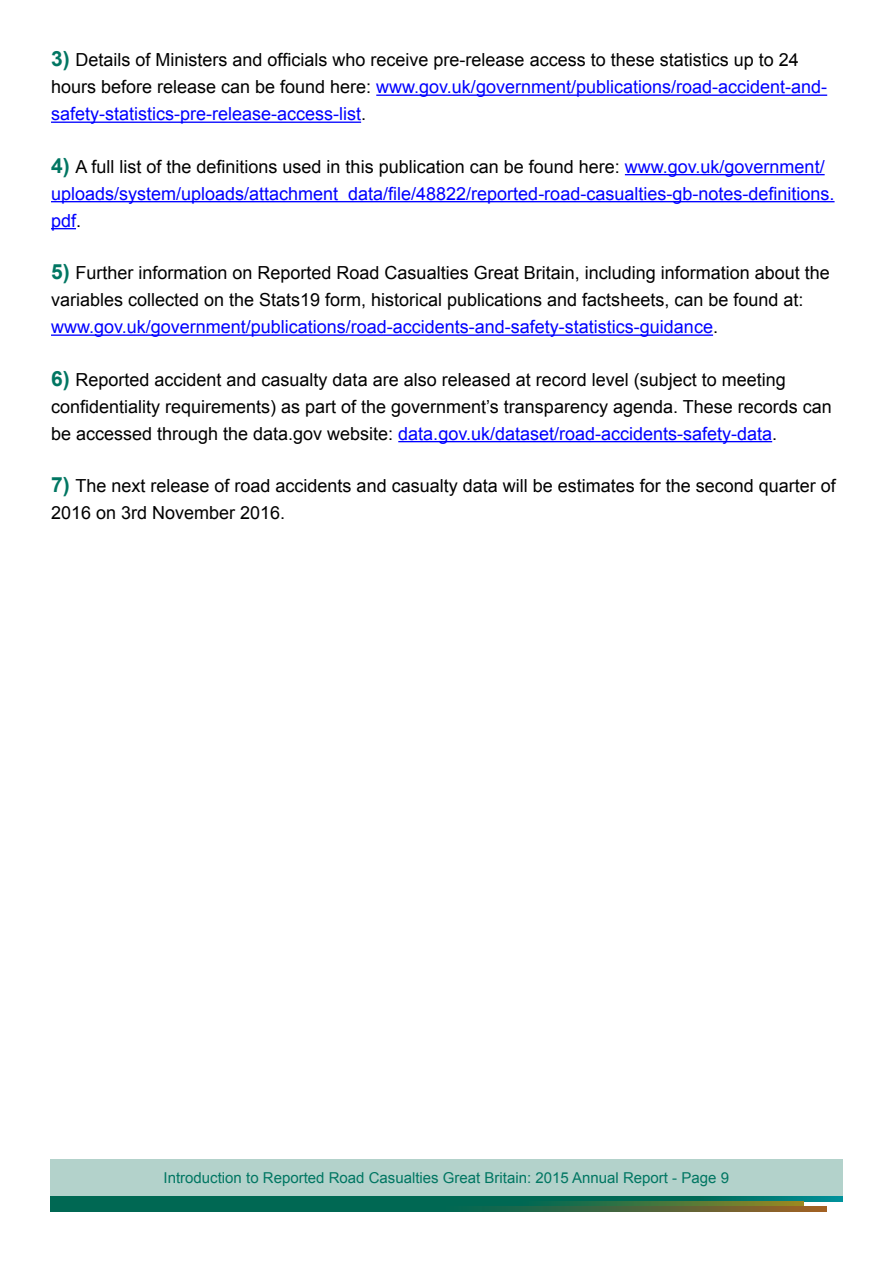
<style>
.page{position:relative;width:893px;height:1263px;background:#fff}
.page>*{position:absolute;margin:0;border:0;box-sizing:border-box;transform-origin:0 0}
.t1{font:18px/27px "Arial";color:#000}
.t2{font:18px/27px "Arial";color:#00f}
.t3{font:15px "Arial";color:#007662}
.s1{font-weight:700;font-size:21px;color:#007662}
.s2{color:#00f}
.s3{color:#000}
</style>
<div class="page">
<div style="left:50px;top:1160px;width:792px;height:36px;background:#b3d2cb"></div>
<svg style="left:50px;top:1196px;width:792px;height:5px;background:#006b59"></svg>
<svg style="left:50px;top:1201px;width:753px;height:5px;background:#1b6d4a"></svg>
<svg style="left:50px;top:1206px;width:777px;height:6px;background:#256647"></svg>
<hr style="left:376px;top:95px;width:451px;height:1px;background:#00f">
<hr style="left:51px;top:122px;width:310px;height:1px;background:#00f">
<hr style="left:625px;top:174px;width:200px;height:1px;background:#00f">
<hr style="left:51px;top:201px;width:783px;height:1px;background:#00f">
<svg style="left:51px;top:228px;width:25px;height:1px"></svg>
<hr style="left:51px;top:334px;width:662px;height:2px;background:#00f">
<hr style="left:398px;top:441px;width:374px;height:1px;background:#00f">
<p class="t1" style="left:51px;top:47px;width:778px"><span class="s1">3)</span> Details of Ministers and officials who receive pre-release access to these statistics up to 24 hours before release can be found here: <span class="s2">www.gov.uk/government/publications/road-accident-and&shy;safety-statistics-pre-release-access-list</span>.</p>
<p class="t2" style="left:51px;top:153px;width:785px"><span class="s1">4)</span> <span class="s3">A full list of the definitions used in this publication can be found here:</span> www.gov.uk/government/ uploads/system/uploads/attachment data/file/48822/reported-road-casualties-gb-notes-definitions. pdf<span class="s3">.</span></p>
<p class="t1" style="left:51px;top:260px;width:780px"><span class="s1">5)</span> Further information on Reported Road Casualties Great Britain, including information about the variables collected on the Stats19 form, historical publications and factsheets, can be found at: <span class="s2">www.gov.uk/government/publications/road-accidents-and-safety-statistics-guidance</span>.</p>
<p class="t1" style="left:51px;top:366px;width:782px"><span class="s1">6)</span> Reported accident and casualty data are also released at record level (subject to meeting confidentiality requirements) as part of the government’s transparency agenda. These records can be accessed through the data.gov website: <span class="s2">data.gov.uk/dataset/road-accidents-safety-data</span>.</p>
<p class="t1" style="left:51px;top:473px;width:786px"><span class="s1">7)</span> The next release of road accidents and casualty data will be estimates for the second quarter of<br>2016 on 3rd November 2016.</p>
<p class="t3" style="left:164px;top:1168px;width:567px">Introduction to Reported Road Casualties Great Britain: 2015 Annual Report - Page 9</p>
</div>
